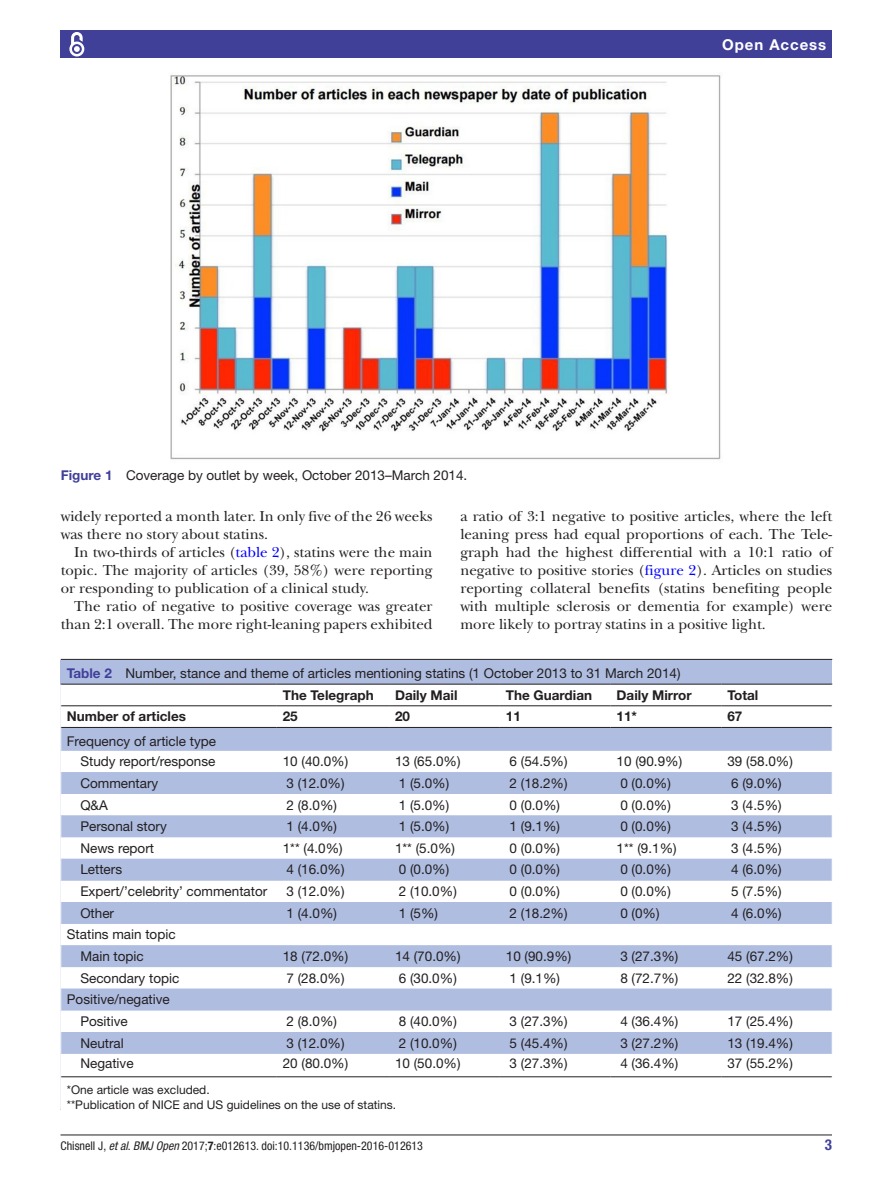
<style>
.page{position:relative;width:893px;height:1191px;background:#fff}
.page>*{position:absolute;margin:0;border:0;box-sizing:border-box;transform-origin:0 0}
.t1{font:15px/18px "New Baskerville";color:#231f20;text-align:justify}
.t2{font:700 15px "Helvetica Neue LT Std";letter-spacing:.065em;color:#fff}
.t3{font:700 condensed 15px "Helvetica Neue LT Std";color:#414099}
.t4{font:13.5px/21.6px "Helvetica Neue LT Std";color:#231f20}
.t5{font:700 13.5px "Helvetica Neue LT Std";color:#231f20}
.t6{font:12px/15px "Helvetica Neue LT Std";color:#231f20}
.t7{font:condensed 12px "Helvetica Neue LT Std";color:#231f20}
.s1{font-weight:700;color:#414099}
.s2{color:#00f}
.s3{font-weight:700}
.s4{font-style:italic}
</style>
<div class="page">
<hr style="left:61px;top:1134px;width:771px;height:1px;background:#231f20">
<div style="left:61px;top:31px;width:771px;height:27px;background:#414099"></div>
<svg style="left:69px;top:32px;width:16px;height:25px"></svg>
<img style="left:170px;top:75px;width:551px;height:385px">
<div style="left:61px;top:660px;width:771px;height:449px;background:#afbde1"></div>
<hr style="left:61px;top:659px;width:771px;height:1px;background:#231f20">
<div style="left:61px;top:685px;width:771px;height:423px;background:#fff"></div>
<svg style="left:61px;top:728px;width:771px;height:325px"></svg>
<hr style="left:61px;top:684px;width:216px;height:1px;background:#231f20">
<hr style="left:277px;top:684px;width:112px;height:1px;background:#231f20">
<hr style="left:389px;top:684px;width:111px;height:1px;background:#231f20">
<hr style="left:500px;top:684px;width:111px;height:1px;background:#231f20">
<hr style="left:611px;top:684px;width:110px;height:1px;background:#231f20">
<hr style="left:721px;top:684px;width:111px;height:1px;background:#231f20">
<hr style="left:61px;top:705px;width:216px;height:1px;background:#231f20">
<hr style="left:61px;top:727px;width:216px;height:1px;background:#231f20">
<hr style="left:277px;top:705px;width:112px;height:1px;background:#231f20">
<hr style="left:277px;top:727px;width:112px;height:1px;background:#231f20">
<hr style="left:389px;top:705px;width:111px;height:1px;background:#231f20">
<hr style="left:389px;top:727px;width:111px;height:1px;background:#231f20">
<hr style="left:500px;top:705px;width:111px;height:1px;background:#231f20">
<hr style="left:500px;top:727px;width:111px;height:1px;background:#231f20">
<hr style="left:611px;top:705px;width:110px;height:1px;background:#231f20">
<hr style="left:611px;top:727px;width:110px;height:1px;background:#231f20">
<hr style="left:721px;top:705px;width:111px;height:1px;background:#231f20">
<hr style="left:721px;top:727px;width:111px;height:1px;background:#231f20">
<hr style="left:277px;top:1076px;width:112px;height:1px;background:#231f20">
<hr style="left:389px;top:1076px;width:111px;height:1px;background:#231f20">
<hr style="left:500px;top:1076px;width:111px;height:1px;background:#231f20">
<hr style="left:611px;top:1076px;width:110px;height:1px;background:#231f20">
<hr style="left:61px;top:1076px;width:216px;height:1px;background:#231f20">
<hr style="left:721px;top:1076px;width:111px;height:1px;background:#231f20">
<svg style="left:60px;top:684px;width:1px;height:392px"></svg>
<hr style="left:61px;top:1093px;width:771px;height:2px;background:#fff">
<hr style="left:61px;top:1108px;width:771px;height:2px;background:#fff">
<p class="t4" style="left:61px;top:464px;width:408px"><span class="s1">Figure 1</span> Coverage by outlet by week, October 2013–March 2014.</p>
<p class="t2" style="left:722px;top:35px;width:106px">Open Access</p>
<p class="t1" style="left:61px;top:507px;width:373px">widely reported a month later. In only five of the 26 weeks was there no story about statins.</p>
<p class="t1" style="left:61px;top:543px;width:373px;text-indent:14px">In two-thirds of articles (<span class="s2">table 2</span>), statins were the main topic. The majority of articles (39, 58%) were reporting or responding to publication of a clinical study.</p>
<p class="t1" style="left:61px;top:597px;width:373px;text-align:right">The ratio of negative to positive coverage was greater than 2:1 overall. The more right-leaning papers exhibited</p>
<p class="t1" style="left:460px;top:507px;width:373px">a ratio of 3:1 negative to positive articles, where the left leaning press had equal proportions of each. The Tele&shy;graph had the highest differential with a 10:1 ratio of negative to positive stories (<span class="s2">figure 2</span>). Articles on studies reporting collateral benefits (statins benefiting people with multiple sclerosis or dementia for example) were more likely to portray statins in a positive light.</p>
<p class="t4" style="left:283px;top:662px;width:399px;line-height:22px;text-indent:-216px"><span class="s1">Table 2</span> Number, stance and theme of articles mentioning statins (1 October 2013 to 31 March 2014)<br><span class="s3">The Telegraph</span></p>
<p class="t5" style="left:395px;top:686px;width:64px">Daily Mail</p>
<p class="t5" style="left:506px;top:686px;width:88px">The Guardian</p>
<p class="t5" style="left:617px;top:686px;width:76px">Daily Mirror</p>
<p class="t5" style="left:727px;top:686px;width:32px">Total</p>
<p class="t5" style="left:67px;top:708px;width:121px">Number of articles</p>
<p class="t5" style="left:283px;top:708px;width:17px">25</p>
<p class="t5" style="left:395px;top:708px;width:17px">20</p>
<p class="t5" style="left:506px;top:708px;width:17px">11</p>
<p class="t5" style="left:617px;top:708px;width:22px">11*</p>
<p class="t5" style="left:727px;top:708px;width:17px">67</p>
<p class="t4" style="left:67px;top:731px;width:151px;line-height:20.1px;text-align:right">Frequency of article type<br>Study report/response</p>
<p class="t4" style="left:283px;top:750px;width:67px">10 (40.0%)</p>
<p class="t4" style="left:395px;top:750px;width:67px">13 (65.0%)</p>
<p class="t4" style="left:510px;top:750px;width:60px">6 (54.5%)</p>
<p class="t4" style="left:617px;top:750px;width:67px">10 (90.9%)</p>
<p class="t4" style="left:727px;top:750px;width:67px">39 (58.0%)</p>
<p class="t4" style="left:80px;top:772px;width:80px">Commentary</p>
<p class="t4" style="left:286px;top:772px;width:60px">3 (12.0%)</p>
<p class="t4" style="left:399px;top:772px;width:52px">1 (5.0%)</p>
<p class="t4" style="left:510px;top:772px;width:60px">2 (18.2%)</p>
<p class="t4" style="left:620px;top:772px;width:52px">0 (0.0%)</p>
<p class="t4" style="left:731px;top:772px;width:52px">6 (9.0%)</p>
<p class="t4" style="left:80px;top:793px;width:29px">Q&amp;A</p>
<p class="t4" style="left:286px;top:793px;width:52px">2 (8.0%)</p>
<p class="t4" style="left:399px;top:793px;width:52px">1 (5.0%)</p>
<p class="t4" style="left:510px;top:793px;width:52px">0 (0.0%)</p>
<p class="t4" style="left:620px;top:793px;width:52px">0 (0.0%)</p>
<p class="t4" style="left:731px;top:793px;width:52px">3 (4.5%)</p>
<p class="t4" style="left:80px;top:815px;width:88px">Personal story</p>
<p class="t4" style="left:286px;top:815px;width:52px">1 (4.0%)</p>
<p class="t4" style="left:399px;top:815px;width:52px">1 (5.0%)</p>
<p class="t4" style="left:510px;top:815px;width:52px">1 (9.1%)</p>
<p class="t4" style="left:620px;top:815px;width:52px">0 (0.0%)</p>
<p class="t4" style="left:731px;top:815px;width:52px">3 (4.5%)</p>
<p class="t4" style="left:80px;top:837px;width:75px">News report</p>
<p class="t4" style="left:283px;top:837px;width:62px">1** (4.0%)</p>
<p class="t4" style="left:395px;top:837px;width:62px">1** (5.0%)</p>
<p class="t4" style="left:510px;top:837px;width:52px">0 (0.0%)</p>
<p class="t4" style="left:617px;top:837px;width:62px">1** (9.1%)</p>
<p class="t4" style="left:731px;top:837px;width:52px">3 (4.5%)</p>
<p class="t4" style="left:80px;top:858px;width:43px">Letters</p>
<p class="t4" style="left:286px;top:858px;width:60px">4 (16.0%)</p>
<p class="t4" style="left:399px;top:858px;width:52px">0 (0.0%)</p>
<p class="t4" style="left:510px;top:858px;width:52px">0 (0.0%)</p>
<p class="t4" style="left:620px;top:858px;width:52px">0 (0.0%)</p>
<p class="t4" style="left:731px;top:858px;width:52px">4 (6.0%)</p>
<p class="t4" style="left:80px;top:880px;width:189px">Expert/’celebrity’ commentator</p>
<p class="t4" style="left:286px;top:880px;width:60px">3 (12.0%)</p>
<p class="t4" style="left:399px;top:880px;width:60px">2 (10.0%)</p>
<p class="t4" style="left:510px;top:880px;width:52px">0 (0.0%)</p>
<p class="t4" style="left:620px;top:880px;width:52px">0 (0.0%)</p>
<p class="t4" style="left:731px;top:880px;width:52px">5 (7.5%)</p>
<p class="t4" style="left:80px;top:902px;width:35px">Other</p>
<p class="t4" style="left:286px;top:902px;width:52px">1 (4.0%)</p>
<p class="t4" style="left:399px;top:902px;width:41px">1 (5%)</p>
<p class="t4" style="left:510px;top:902px;width:60px">2 (18.2%)</p>
<p class="t4" style="left:620px;top:902px;width:41px">0 (0%)</p>
<p class="t4" style="left:731px;top:902px;width:52px">4 (6.0%)</p>
<p class="t4" style="left:80px;top:923px;width:97px;text-indent:-14px">Statins main topic<br>Main topic</p>
<p class="t4" style="left:283px;top:945px;width:67px">18 (72.0%)</p>
<p class="t4" style="left:395px;top:945px;width:67px">14 (70.0%)</p>
<p class="t4" style="left:506px;top:945px;width:67px">10 (90.9%)</p>
<p class="t4" style="left:620px;top:945px;width:60px">3 (27.3%)</p>
<p class="t4" style="left:727px;top:945px;width:67px">45 (67.2%)</p>
<p class="t4" style="left:80px;top:967px;width:101px">Secondary topic</p>
<p class="t4" style="left:286px;top:967px;width:60px">7 (28.0%)</p>
<p class="t4" style="left:399px;top:967px;width:60px">6 (30.0%)</p>
<p class="t4" style="left:510px;top:967px;width:52px">1 (9.1%)</p>
<p class="t4" style="left:620px;top:967px;width:60px">8 (72.7%)</p>
<p class="t4" style="left:727px;top:967px;width:67px">22 (32.8%)</p>
<p class="t4" style="left:80px;top:988px;width:91px;text-indent:-14px">Positive/negative<br>Positive</p>
<p class="t4" style="left:286px;top:1010px;width:52px">2 (8.0%)</p>
<p class="t4" style="left:399px;top:1010px;width:60px">8 (40.0%)</p>
<p class="t4" style="left:510px;top:1010px;width:60px">3 (27.3%)</p>
<p class="t4" style="left:620px;top:1010px;width:60px">4 (36.4%)</p>
<p class="t4" style="left:727px;top:1010px;width:67px">17 (25.4%)</p>
<p class="t4" style="left:80px;top:1032px;width:45px">Neutral</p>
<p class="t4" style="left:286px;top:1032px;width:60px">3 (12.0%)</p>
<p class="t4" style="left:399px;top:1032px;width:60px">2 (10.0%)</p>
<p class="t4" style="left:510px;top:1032px;width:60px">5 (45.4%)</p>
<p class="t4" style="left:620px;top:1032px;width:60px">3 (27.2%)</p>
<p class="t4" style="left:727px;top:1032px;width:67px">13 (19.4%)</p>
<p class="t4" style="left:80px;top:1052px;width:55px">Negative</p>
<p class="t4" style="left:283px;top:1052px;width:67px">20 (80.0%)</p>
<p class="t4" style="left:395px;top:1052px;width:67px">10 (50.0%)</p>
<p class="t4" style="left:510px;top:1052px;width:60px">3 (27.3%)</p>
<p class="t4" style="left:620px;top:1052px;width:60px">4 (36.4%)</p>
<p class="t4" style="left:727px;top:1052px;width:67px">37 (55.2%)</p>
<p class="t6" style="left:67px;top:1082px;width:331px">*One article was excluded.<br>**Publication of NICE and US guidelines on the use of statins.</p>
<p class="t7" style="left:61px;top:1138px;width:364px">Chisnell J, <span class="s4">et al</span>. <span class="s4">BMJ Open</span> 2017;<span class="s3">7</span>:e012613. doi:10.1136/bmjopen-2016-012613</p>
<p class="t3" style="left:825px;top:1135px;width:9px">3</p>
</div>
